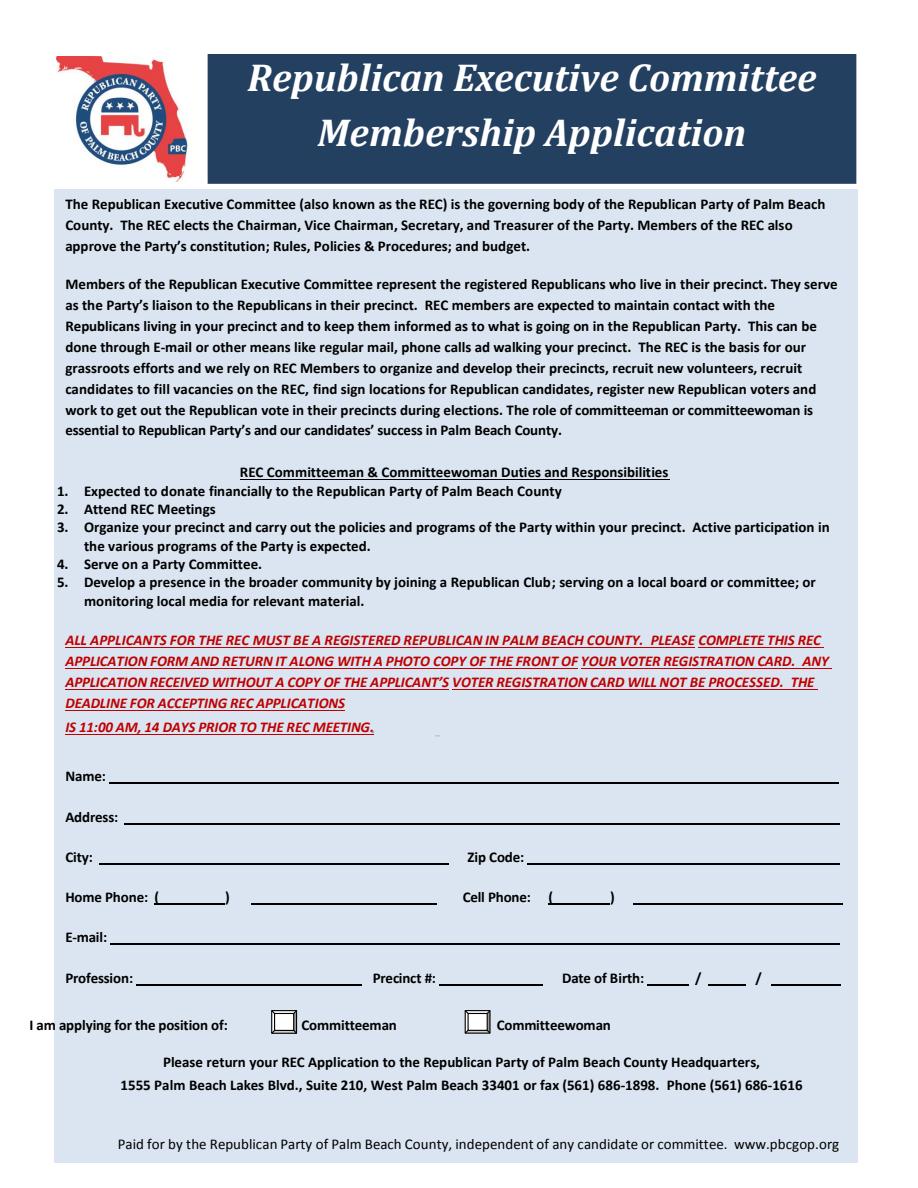
<style>
.page{position:relative;width:918px;height:1188px;background:#fff}
.page>*{position:absolute;margin:0;border:0;box-sizing:border-box;transform-origin:0 0}
.t1{font:italic 700 39.15px "Cambria";color:#fff}
.t2{font:italic 700 39px "Cambria";color:#fff}
.t3{font:900 30px "Arial";color:#fff}
.t4{font:700 15px/21px "Calibri";color:#000}
.t5{font:italic 700 15px/21px "Calibri";letter-spacing:-.005em;color:#c00000}
.t6{font:15px "Calibri";letter-spacing:.005em;color:#000}
</style>
<div class="page">
<div style="left:54px;top:189px;width:803px;height:974px;background:#dbe5f1"></div>
<svg style="left:271px;top:1010px;width:27px;height:24px"></svg>
<svg style="left:464px;top:1010px;width:27px;height:24px"></svg>
<img style="left:56px;top:56px;width:132px;height:125px">
<hr style="left:240px;top:479px;width:429px;height:1px;background:#000">
<hr style="left:65px;top:647px;width:630px;height:1px;background:#c00000">
<hr style="left:698px;top:647px;width:126px;height:1px;background:#c00000">
<hr style="left:65px;top:668px;width:513px;height:1px;background:#c00000">
<hr style="left:581px;top:668px;width:251px;height:1px;background:#c00000">
<hr style="left:65px;top:689px;width:384px;height:1px;background:#c00000">
<hr style="left:452px;top:689px;width:366px;height:1px;background:#c00000">
<hr style="left:65px;top:710px;width:280px;height:1px;background:#c00000">
<hr style="left:65px;top:734px;width:309px;height:1px;background:#c00000">
<hr style="left:109px;top:782px;width:730px;height:2px;background:#000">
<hr style="left:125px;top:823px;width:715px;height:2px;background:#000">
<hr style="left:99px;top:863px;width:350px;height:2px;background:#000">
<hr style="left:527px;top:863px;width:313px;height:2px;background:#000">
<hr style="left:154px;top:903px;width:71px;height:2px;background:#000">
<hr style="left:251px;top:903px;width:186px;height:2px;background:#000">
<hr style="left:549px;top:903px;width:61px;height:2px;background:#000">
<hr style="left:633px;top:903px;width:210px;height:2px;background:#000">
<hr style="left:110px;top:943px;width:730px;height:2px;background:#000">
<hr style="left:136px;top:984px;width:226px;height:2px;background:#000">
<hr style="left:439px;top:984px;width:103px;height:2px;background:#000">
<hr style="left:647px;top:984px;width:41px;height:2px;background:#000">
<hr style="left:708px;top:984px;width:37px;height:2px;background:#000">
<hr style="left:772px;top:984px;width:69px;height:2px;background:#000">
<div style="left:207px;top:54px;width:650px;height:129px;background:#244061"></div>
<p class="t1" style="left:247px;top:54px;width:571px">Republican Executive Committee</p>
<p class="t2" style="left:318px;top:109px;width:430px">Membership Application</p>
<p class="t3" style="left:342px;top:124px;width:398px">Membership Application</p>
<p class="t4" style="left:65px;top:194px;width:762px">The Republican Executive Committee (also known as the REC) is the governing body of the Republican Party of Palm Beach<br>County. The REC elects the Chairman, Vice Chairman, Secretary, and Treasurer of the Party. Members of the REC also approve the Party’s constitution; Rules, Policies &amp; Procedures; and budget.</p>
<p class="t4" style="left:65px;top:274px;width:774px">Members of the Republican Executive Committee represent the registered Republicans who live in their precinct. They serve as the Party’s liaison to the Republicans in their precinct. REC members are expected to maintain contact with the Republicans living in your precinct and to keep them informed as to what is going on in the Republican Party. This can be done through E-mail or other means like regular mail, phone calls ad walking your precinct. The REC is the basis for our grassroots efforts and we rely on REC Members to organize and develop their precincts, recruit new volunteers, recruit candidates to fill vacancies on the REC, find sign locations for Republican candidates, register new Republican voters and work to get out the Republican vote in their precincts during elections. The role of committeeman or committeewoman is essential to Republican Party’s and our candidates’ success in Palm Beach County.</p>
<p class="t4" style="left:240px;top:463px;width:430px">REC Committeeman &amp; Committeewoman Duties and Responsibilities</p>
<p class="t4" style="left:57px;top:482px;width:506px">1. Expected to donate financially to the Republican Party of Palm Beach County</p>
<p class="t4" style="left:57px;top:500px;width:160px">2. Attend REC Meetings</p>
<p class="t4" style="left:84px;top:519px;width:747px;line-height:18.3px;text-indent:-27px">3. Organize your precinct and carry out the policies and programs of the Party within your precinct. Active participation in the various programs of the Party is expected.</p>
<p class="t4" style="left:57px;top:555px;width:207px">4. Serve on a Party Committee.</p>
<p class="t4" style="left:84px;top:575px;width:733px;line-height:18.1px;text-indent:-27px">5. Develop a presence in the broader community by joining a Republican Club; serving on a local board or committee; or monitoring local media for relevant material.</p>
<p class="t5" style="left:65px;top:631px;width:765px">ALL APPLICANTS FOR THE REC MUST BE A REGISTERED REPUBLICAN IN PALM BEACH COUNTY. PLEASE COMPLETE THIS REC APPLICATION FORM AND RETURN IT ALONG WITH A PHOTO COPY OF THE FRONT OF YOUR VOTER REGISTRATION CARD. ANY APPLICATION RECEIVED WITHOUT A COPY OF THE APPLICANT’S VOTER REGISTRATION CARD WILL NOT BE PROCESSED. THE DEADLINE FOR ACCEPTING REC APPLICATIONS</p>
<p class="t5" style="left:65px;top:718px;width:310px">IS 11:00 AM, 14 DAYS PRIOR TO THE REC MEETING.</p>
<p class="t4" style="left:65px;top:767px;width:42px">Name:</p>
<p class="t4" style="left:65px;top:807px;width:54px">Address:</p>
<p class="t4" style="left:65px;top:848px;width:29px">City:</p>
<p class="t4" style="left:468px;top:848px;width:58px">Zip Code:</p>
<p class="t4" style="left:65px;top:888px;width:95px">Home Phone: (</p>
<p class="t4" style="left:225px;top:888px;width:6px">)</p>
<p class="t4" style="left:463px;top:888px;width:70px">Cell Phone:</p>
<p class="t4" style="left:549px;top:888px;width:6px">(</p>
<p class="t4" style="left:610px;top:888px;width:6px">)</p>
<p class="t4" style="left:65px;top:928px;width:43px">E-mail:</p>
<p class="t4" style="left:65px;top:969px;width:69px">Profession:</p>
<p class="t4" style="left:373px;top:969px;width:65px">Precinct #:</p>
<p class="t4" style="left:562px;top:969px;width:84px">Date of Birth:</p>
<p class="t4" style="left:695px;top:969px;width:8px">/</p>
<p class="t4" style="left:756px;top:969px;width:8px">/</p>
<p class="t4" style="left:29px;top:1016px;width:200px">I am applying for the position of:</p>
<p class="t4" style="left:302px;top:1016px;width:97px">Committeeman</p>
<p class="t4" style="left:497px;top:1016px;width:116px">Committeewoman</p>
<p class="t4" style="left:163px;top:1053px;width:599px">Please return your REC Application to the Republican Party of Palm Beach County Headquarters,</p>
<p class="t4" style="left:121px;top:1076px;width:683px">1555 Palm Beach Lakes Blvd., Suite 210, West Palm Beach 33401 or fax (561) 686-1898. Phone (561) 686-1616</p>
<p class="t6" style="left:118px;top:1138px;width:723px">Paid for by the Republican Party of Palm Beach County, independent of any candidate or committee. www.pbcgop.org</p>
</div>
